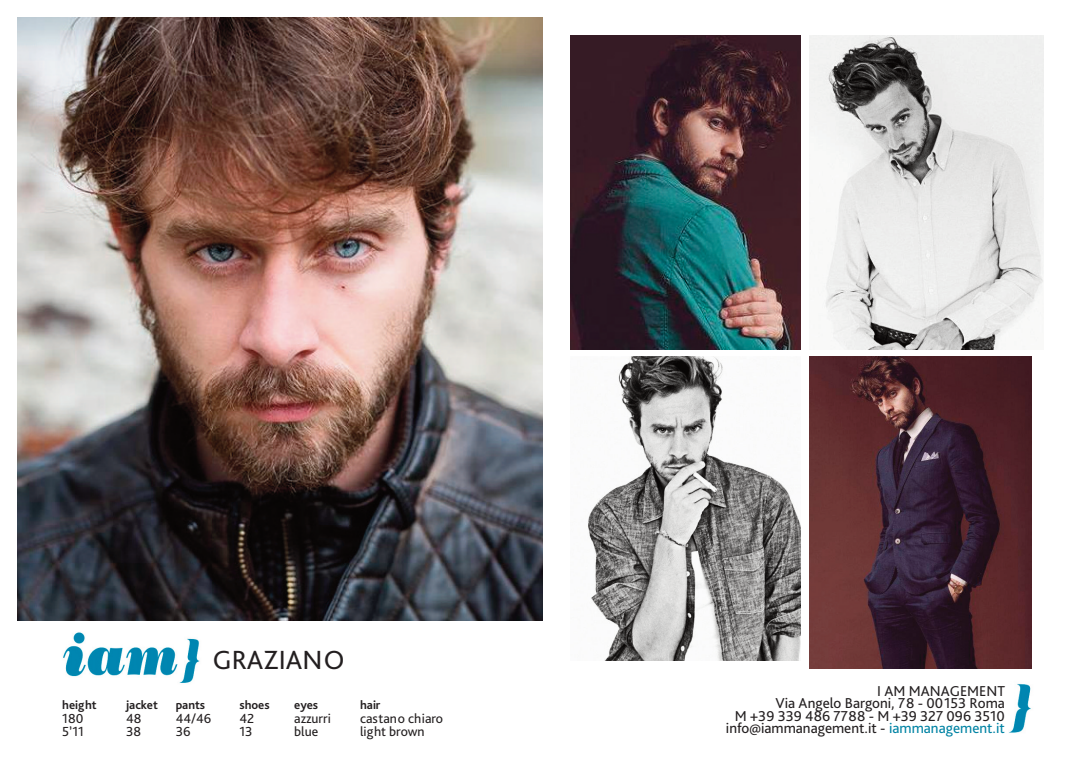
<style>
.page{position:relative;width:1085px;height:780px;background:#fff}
.page>*{position:absolute;margin:0;border:0;box-sizing:border-box;transform-origin:0 0}
.t1{font:27.5px "Bliss Pro";color:#231f20}
.t2{font:15px/12.5px "Bliss Pro";color:#231f20;text-align:right}
.t3{font:13.75px "Bliss Pro";color:#231f20}
.t4{font:700 12.5px "Bliss Pro";color:#231f20}
.s1{color:#0083a4}
</style>
<div class="page">
<img style="left:18px;top:18px;width:524px;height:602px">
<img style="left:809px;top:36px;width:234px;height:313px">
<img style="left:588px;top:357px;width:212px;height:303px">
<img style="left:570px;top:36px;width:230px;height:313px">
<img style="left:809px;top:356px;width:222px;height:312px">
<img style="left:63px;top:632px;width:137px;height:51px">
<img style="left:1009px;top:683px;width:22px;height:50px">
<h1 class="t1" style="left:213px;top:647px;width:133px">GRAZIANO</h1>
<p class="t4" style="left:62px;top:699px;width:36px">height</p>
<p class="t4" style="left:126px;top:699px;width:33px">jacket</p>
<p class="t4" style="left:176px;top:699px;width:31px">pants</p>
<p class="t4" style="left:239px;top:699px;width:32px">shoes</p>
<p class="t4" style="left:294px;top:699px;width:25px">eyes</p>
<p class="t4" style="left:360px;top:699px;width:22px">hair</p>
<p class="t3" style="left:62px;top:711px;width:23px">180</p>
<p class="t3" style="left:126px;top:711px;width:17px">48</p>
<p class="t3" style="left:176px;top:711px;width:37px">44/46</p>
<p class="t3" style="left:239px;top:711px;width:16px">42</p>
<p class="t3" style="left:294px;top:711px;width:38px">azzurri</p>
<p class="t3" style="left:360px;top:711px;width:85px">castano chiaro</p>
<p class="t3" style="left:62px;top:725px;width:23px">5’11</p>
<p class="t3" style="left:126px;top:725px;width:17px">38</p>
<p class="t3" style="left:176px;top:725px;width:16px">36</p>
<p class="t3" style="left:239px;top:725px;width:15px">13</p>
<p class="t3" style="left:294px;top:725px;width:26px">blue</p>
<p class="t3" style="left:360px;top:725px;width:66px">light brown</p>
<p class="t2" style="left:725px;top:685px;width:280px">I AM MANAGEMENT<br>Via Angelo Bargoni, 78 - 00153 Roma<br>M +39 339 486 7788 - M +39 327 096 3510 info@iammanagement.it - <span class="s1">iammanagement.it</span></p>
</div>
